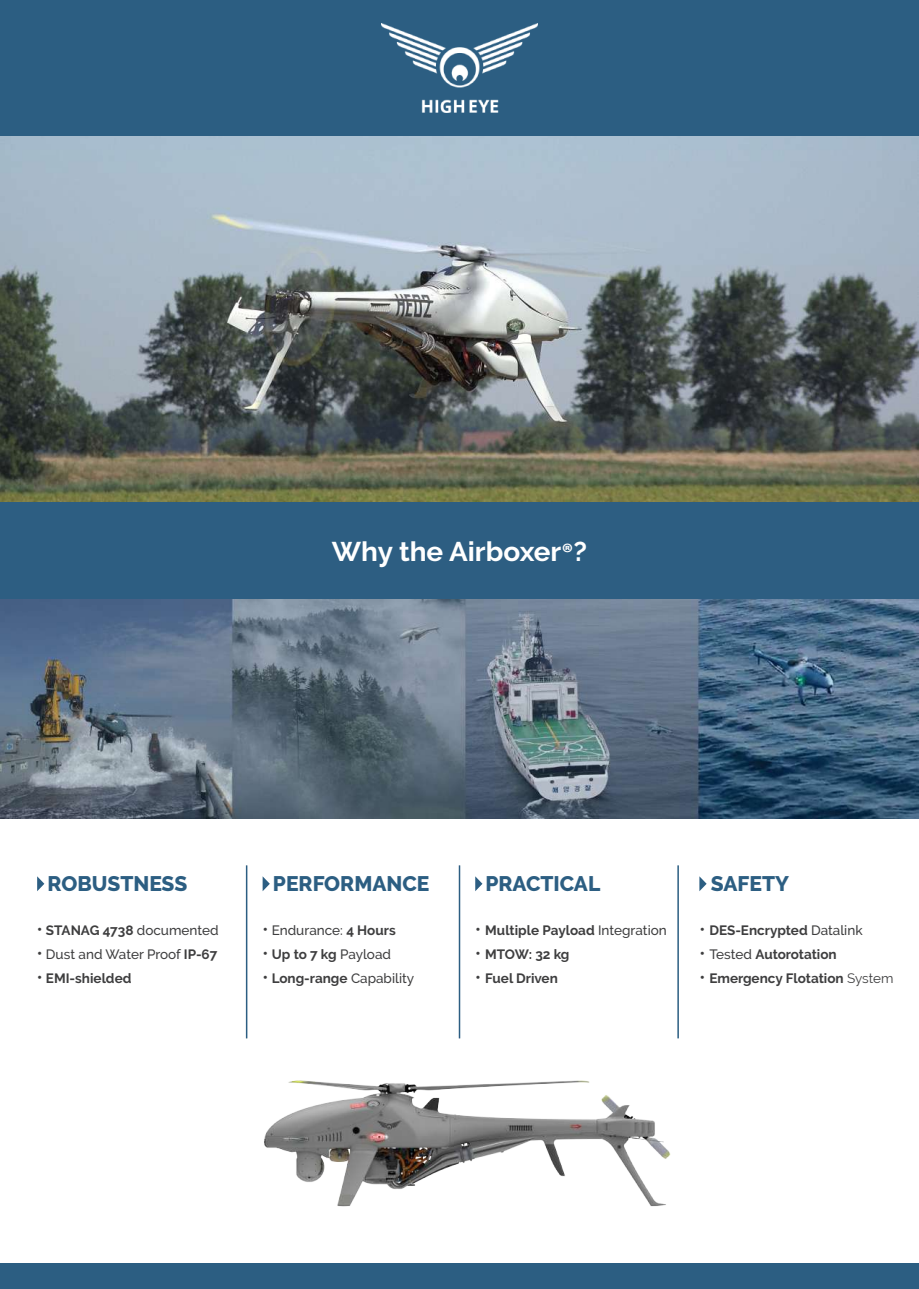
<style>
.page{position:relative;width:919px;height:1289px;background:#fff}
.page>*{position:absolute;margin:0;border:0;box-sizing:border-box;transform-origin:0 0}
.t1{font:700 27px "Raleway";color:#fff}
.t2{font:800 21px "Raleway";color:#2c5e82}
.t3{font:700 13.5px "Raleway";color:#3e3e3f}
.t4{font:500 13.5px "Raleway";color:#3e3e3f}
.s1{font-family:"Myriad Pro";font-size:25.5px}
.s2{font-weight:500;font-size:16.5px}
.s3{font-weight:500}
.s4{font-size:16.5px}
.s5{font-weight:700}
.s6{font-weight:400}
</style>
<div class="page">
<div style="left:0;top:1263px;width:918px;height:25px;background:#2c5e82"></div>
<img style="left:0;top:135px;width:918px;height:367px">
<div style="left:0;top:0;width:918px;height:135px;background:#2c5e82"></div>
<img style="left:381px;top:23px;width:156px;height:89px">
<div style="left:0;top:502px;width:918px;height:99px;background:#2d5e82"></div>
<img style="left:0;top:600px;width:918px;height:218px">
<hr style="left:246px;top:865px;width:1px;height:173px;background:#2c5e82">
<hr style="left:458px;top:865px;width:2px;height:173px;background:#2c5e82">
<hr style="left:677px;top:865px;width:1px;height:173px;background:#2c5e82">
<svg style="left:37px;top:876px;width:7px;height:15px"></svg>
<svg style="left:262px;top:876px;width:8px;height:15px"></svg>
<svg style="left:475px;top:876px;width:7px;height:15px"></svg>
<svg style="left:699px;top:876px;width:7px;height:15px"></svg>
<img style="left:245px;top:951px;width:434px;height:256px">
<h1 class="t1" style="left:332px;top:535px;width:256px">Why the Airboxer<span class="s1">®</span>?</h1>
<h2 class="t2" style="left:47px;top:871px;width:141px">ROBUSTNESS</h2>
<p class="t3" style="left:37px;top:922px;width:183px"><span class="s2">•</span> STANAG 4738 <span class="s3">documented</span></p>
<p class="t4" style="left:37px;top:946px;width:182px"><span class="s4">•</span> Dust and Water Proof <span class="s5">IP-67</span></p>
<p class="t3" style="left:37px;top:970px;width:96px"><span class="s2">•</span> EMI-shielded</p>
<h2 class="t2" style="left:273px;top:871px;width:158px">PERFORMANCE</h2>
<p class="t4" style="left:262px;top:922px;width:135px"><span class="s4">•</span> Endurance: <span class="s5">4 Hours</span></p>
<p class="t3" style="left:262px;top:946px;width:130px"><span class="s2">•</span> Up to 7 kg <span class="s3">Payload</span></p>
<p class="t3" style="left:262px;top:970px;width:153px"><span class="s2">•</span> Long-range <span class="s3">Capability</span></p>
<h2 class="t2" style="left:485px;top:871px;width:116px">PRACTICAL</h2>
<p class="t3" style="left:475px;top:922px;width:193px"><span class="s2">•</span> Multiple Payload <span class="s3">Integration</span></p>
<p class="t3" style="left:475px;top:946px;width:96px"><span class="s2">•</span> MTOW: 32 kg</p>
<p class="t3" style="left:475px;top:970px;width:84px"><span class="s2">•</span> Fuel Driven</p>
<h2 class="t2" style="left:710px;top:871px;width:80px">SAFETY</h2>
<p class="t3" style="left:699px;top:922px;width:165px"><span class="s2">•</span> DES-Encrypted <span class="s3">Datalink</span></p>
<p class="t3" style="left:699px;top:946px;width:139px"><span class="s2">•</span> <span class="s3">Tested</span> Autorotation</p>
<p class="t3" style="left:699px;top:970px;width:196px"><span class="s2">•</span> Emergency Flotation <span class="s6">System</span></p>
</div>
